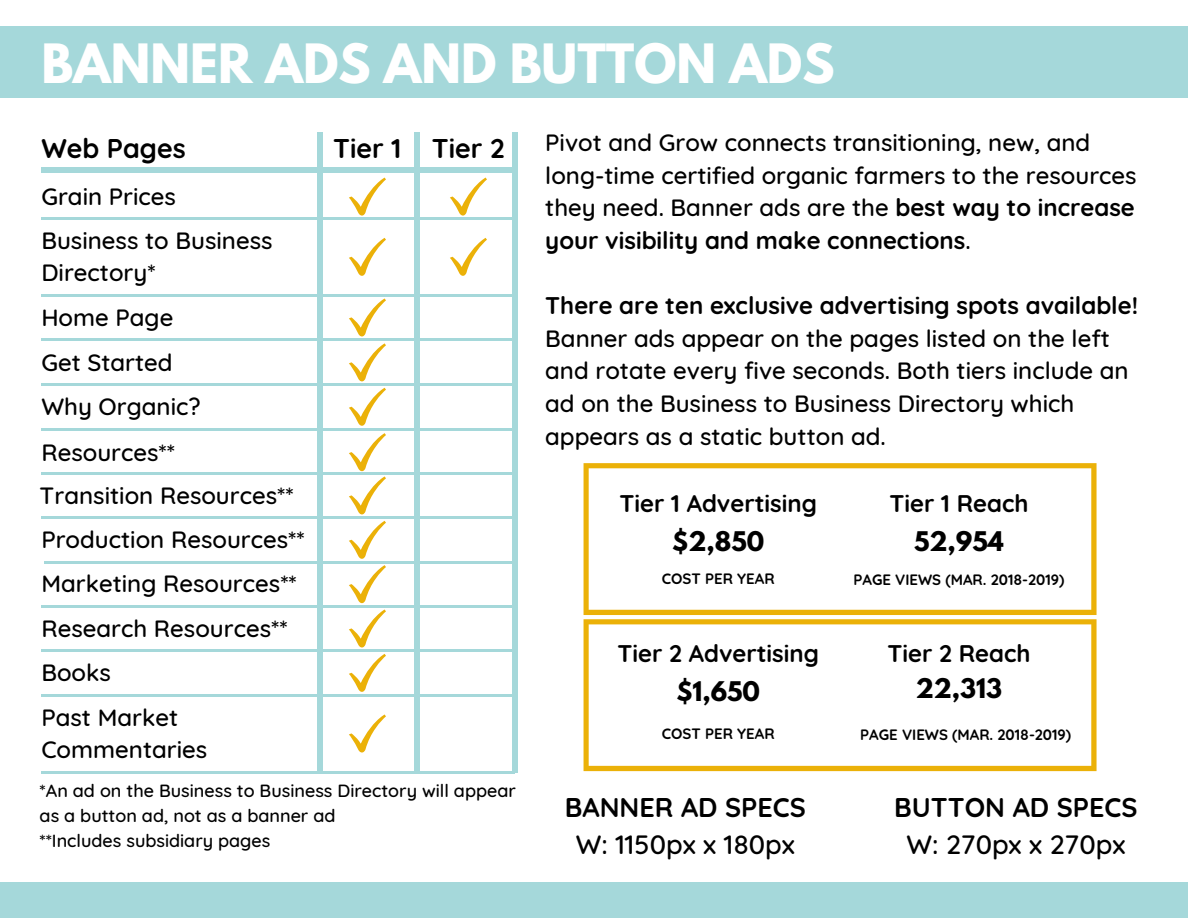
<style>
.page{position:relative;width:1188px;height:918px;background:#fff}
.page>*{position:absolute;margin:0;border:0;box-sizing:border-box;transform-origin:0 0}
.t1{font:700 48px "League Spartan";color:#fff}
.t2{font:700 27px "Quicksand";color:#000}
.t3{font:500 27px "Quicksand";color:#000}
.t4{font:500 24px/32.7px "Quicksand";color:#000}
.t5{font:700 24px "Quicksand";color:#000}
.t6{font:700 24px "League Spartan";color:#000}
.t7{font:500 18px/24.8px "Quicksand";color:#000}
.t8{font:700 15px "Quicksand";color:#000}
.s1{font-weight:700}
</style>
<div class="page">
<div style="left:0;top:26px;width:1188px;height:72px;background:#a5d8da"></div>
<svg style="left:584px;top:463px;width:513px;height:152px"></svg>
<div style="left:41px;top:168px;width:474px;height:5px;background:#a5d8da"></div>
<div style="left:317px;top:132px;width:6px;height:640px;background:#a5d8da"></div>
<div style="left:414px;top:132px;width:6px;height:640px;background:#a5d8da"></div>
<hr style="left:42px;top:339px;width:473px;height:2px;background:#a5d8da">
<hr style="left:42px;top:218px;width:473px;height:2px;background:#a5d8da">
<hr style="left:42px;top:384px;width:473px;height:2px;background:#a5d8da">
<hr style="left:42px;top:472px;width:473px;height:3px;background:#a5d8da">
<hr style="left:42px;top:517px;width:473px;height:2px;background:#a5d8da">
<hr style="left:42px;top:294px;width:473px;height:3px;background:#a5d8da">
<hr style="left:44px;top:561px;width:471px;height:2px;background:#a5d8da">
<hr style="left:42px;top:428px;width:473px;height:2px;background:#a5d8da">
<hr style="left:42px;top:694px;width:473px;height:2px;background:#a5d8da">
<hr style="left:42px;top:605px;width:473px;height:3px;background:#a5d8da">
<hr style="left:42px;top:771px;width:473px;height:2px;background:#a5d8da">
<hr style="left:42px;top:650px;width:473px;height:2px;background:#a5d8da">
<svg style="left:349px;top:178px;width:37px;height:38px"></svg>
<svg style="left:584px;top:619px;width:513px;height:152px"></svg>
<div style="left:512px;top:132px;width:6px;height:640px;background:#a5d8da"></div>
<svg style="left:450px;top:178px;width:37px;height:38px"></svg>
<svg style="left:349px;top:238px;width:37px;height:38px"></svg>
<svg style="left:450px;top:238px;width:37px;height:38px"></svg>
<svg style="left:349px;top:298px;width:37px;height:38px"></svg>
<svg style="left:349px;top:343px;width:37px;height:38px"></svg>
<svg style="left:349px;top:388px;width:37px;height:38px"></svg>
<svg style="left:349px;top:433px;width:37px;height:81px"></svg>
<svg style="left:349px;top:521px;width:37px;height:38px"></svg>
<svg style="left:349px;top:565px;width:37px;height:38px"></svg>
<svg style="left:349px;top:714px;width:37px;height:39px"></svg>
<svg style="left:349px;top:654px;width:37px;height:38px"></svg>
<svg style="left:349px;top:609px;width:37px;height:38px"></svg>
<div style="left:0;top:882px;width:1188px;height:36px;background:#a5d8da"></div>
<h1 class="t1" style="left:41px;top:39px;width:795px">BANNER ADS AND BUTTON ADS</h1>
<p class="t2" style="left:41px;top:131px;width:146px">Web Pages</p>
<p class="t2" style="left:333px;top:131px;width:173px">Tier 1 Tier 2</p>
<p class="t4" style="left:41px;top:174px;width:233px;line-height:44px">Grain Prices<br>Business to Business</p>
<p class="t4" style="left:41px;top:250px;width:161px;line-height:44.7px">Directory*<br>Home Page<br>Get Started<br>Why Organic?<br>Resources**</p>
<p class="t4" style="left:40px;top:473px;width:267px;line-height:44.4px">Transition Resources**<br>Production Resources**<br>Marketing Resources**<br>Research Resources**</p>
<p class="t4" style="left:41px;top:656px;width:71px">Books</p>
<p class="t4" style="left:41px;top:700px;width:168px">Past Market<br>Commentaries</p>
<p class="t7" style="left:40px;top:778px;width:478px">*An ad on the Business to Business Directory will appear as a button ad, not as a banner ad<br>**Includes subsidiary pages</p>
<p class="t4" style="left:545px;top:126px;width:593px">Pivot and Grow connects transitioning, new, and long-time certified organic farmers to the resources they need. Banner ads are the <span class="s1">best way to increase your visibility and make connections</span>.</p>
<p class="t5" style="left:545px;top:290px;width:594px">There are ten exclusive advertising spots available!</p>
<p class="t4" style="left:545px;top:321px;width:585px">Banner ads appear on the pages listed on the left and rotate every five seconds. Both tiers include an ad on the Business to Business Directory which appears as a static button ad.</p>
<p class="t5" style="left:620px;top:488px;width:199px">Tier 1 Advertising</p>
<p class="t5" style="left:890px;top:488px;width:140px">Tier 1 Reach</p>
<p class="t6" style="left:672px;top:529px;width:93px">$2,850</p>
<p class="t8" style="left:662px;top:569px;width:114px">COST PER YEAR</p>
<p class="t6" style="left:914px;top:529px;width:91px">52,954</p>
<p class="t8" style="left:854px;top:570px;width:212px">PAGE VIEWS (MAR. 2018-2019)</p>
<p class="t5" style="left:617px;top:638px;width:203px">Tier 2 Advertising</p>
<p class="t5" style="left:887px;top:638px;width:145px">Tier 2 Reach</p>
<p class="t6" style="left:676px;top:680px;width:85px">$1,650</p>
<p class="t6" style="left:916px;top:676px;width:88px">22,313</p>
<p class="t8" style="left:662px;top:724px;width:114px">COST PER YEAR</p>
<p class="t8" style="left:860px;top:725px;width:212px">PAGE VIEWS (MAR. 2018-2019)</p>
<p class="t2" style="left:565px;top:790px;width:243px">BANNER AD SPECS</p>
<p class="t3" style="left:576px;top:827px;width:221px">W: 1150px x 180px</p>
<p class="t2" style="left:894px;top:790px;width:245px">BUTTON AD SPECS</p>
<p class="t3" style="left:906px;top:827px;width:221px">W: 270px x 270px</p>
</div>
